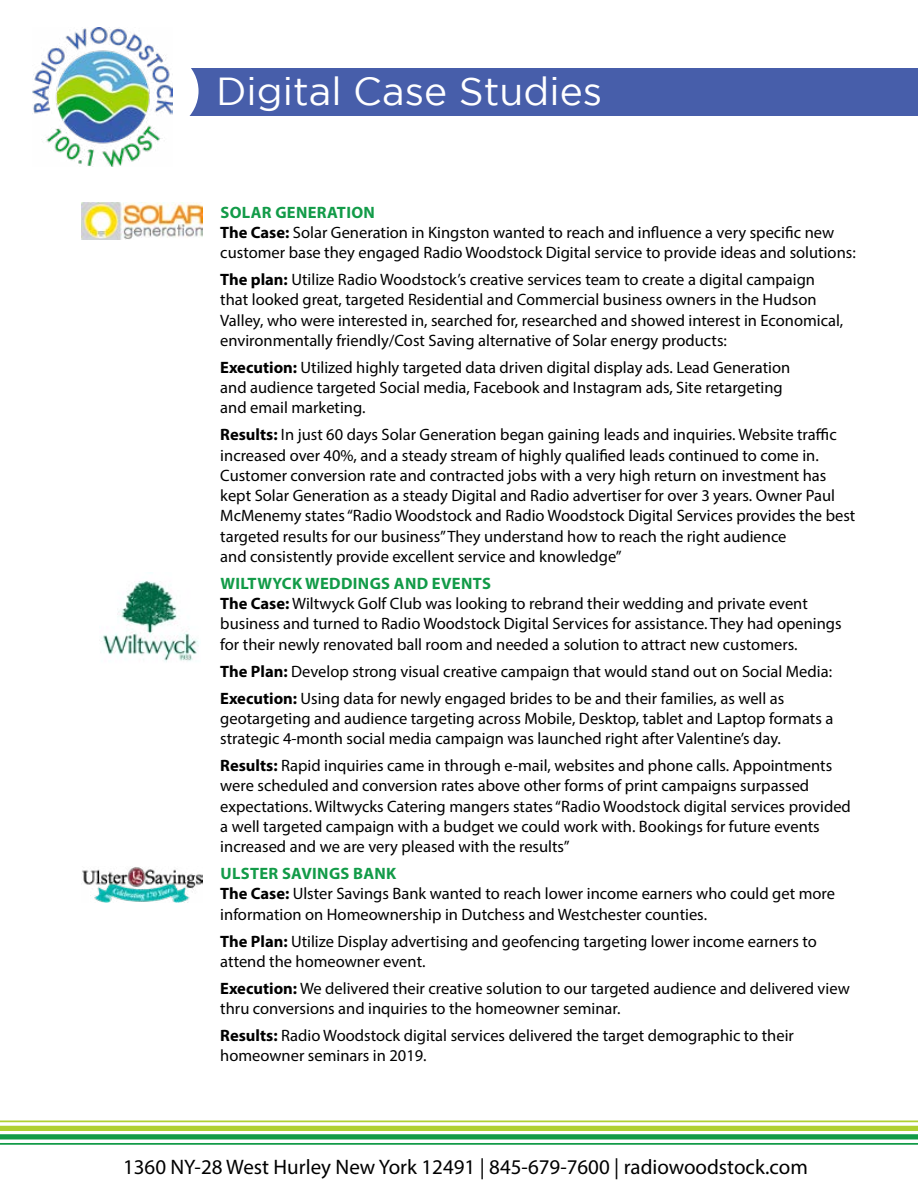
<style>
.page{position:relative;width:918px;height:1188px;background:#fff}
.page>*{position:absolute;margin:0;border:0;box-sizing:border-box;transform-origin:0 0}
.t1{font:39px "Gotham";color:#fff}
.t2{font:21px "Myriad Pro";color:#000}
.t3{font:16.5px/20.2px "Myriad Pro";color:#000}
.s1{font-weight:700;color:#129b48}
.s2{font-weight:700}
</style>
<div class="page">
<hr style="left:0;top:1120px;width:918px;height:2px;background:#afd032">
<div style="left:0;top:1126px;width:918px;height:5px;background:#afd032"></div>
<div style="left:0;top:1134px;width:918px;height:5px;background:#129b48"></div>
<hr style="left:0;top:1143px;width:918px;height:2px;background:#129b48">
<div style="left:136px;top:68px;width:782px;height:48px;background:#475eaa"></div>
<div style="left:94px;top:47px;width:105px;height:88px;background:#fff;border-radius:50%"></div>
<img style="left:32px;top:27px;width:140px;height:140px">
<img style="left:82px;top:202px;width:121px;height:38px">
<img style="left:101px;top:572px;width:98px;height:90px">
<img style="left:82px;top:867px;width:121px;height:35px">
<h1 class="t1" style="left:216px;top:70px;width:388px">Digital Case Studies</h1>
<p class="t3" style="left:220px;top:202px;width:637px"><span class="s1">SOLAR GENERATION<br></span><span class="s2">The Case:</span> Solar Generation in Kingston wanted to reach and influence a very specific new customer base they engaged Radio Woodstock Digital service to provide ideas and solutions:</p>
<p class="t3" style="left:220px;top:269px;width:625px"><span class="s2">The plan:</span> Utilize Radio Woodstock’s creative services team to create a digital campaign that looked great, targeted Residential and Commercial business owners in the Hudson Valley, who were interested in, searched for, researched and showed interest in Economical, environmentally friendly/Cost Saving alternative of Solar energy products:</p>
<p class="t3" style="left:220px;top:357px;width:571px"><span class="s2">Execution:</span> Utilized highly targeted data driven digital display ads. Lead Generation and audience targeted Social media, Facebook and Instagram ads, Site retargeting and email marketing.</p>
<p class="t3" style="left:220px;top:425px;width:637px"><span class="s2">Results:</span> In just 60 days Solar Generation began gaining leads and inquiries. Website traffic increased over 40%, and a steady stream of highly qualified leads continued to come in.<br>Customer conversion rate and contracted jobs with a very high return on investment has kept Solar Generation as a steady Digital and Radio advertiser for over 3 years. Owner Paul McMenemy states “Radio Woodstock and Radio Woodstock Digital Services provides the best targeted results for our business” They understand how to reach the right audience<br>and consistently provide excellent service and knowledge”</p>
<p class="t3" style="left:220px;top:573px;width:623px"><span class="s1">WILTWYCK WEDDINGS AND EVENTS<br></span><span class="s2">The Case:</span> Wiltwyck Golf Club was looking to rebrand their wedding and private event business and turned to Radio Woodstock Digital Services for assistance. They had openings for their newly renovated ball room and needed a solution to attract new customers.</p>
<p class="t3" style="left:220px;top:657px;width:613px;line-height:27px"><span class="s2">The Plan:</span> Develop strong visual creative campaign that would stand out on Social Media:<br><span class="s2">Execution:</span> Using data for newly engaged brides to be and their families, as well as</p>
<p class="t3" style="left:220px;top:708px;width:615px">geotargeting and audience targeting across Mobile, Desktop, tablet and Laptop formats a strategic 4-month social media campaign was launched right after Valentine’s day.</p>
<p class="t3" style="left:220px;top:755px;width:632px"><span class="s2">Results:</span> Rapid inquiries came in through e-mail, websites and phone calls. Appointments were scheduled and conversion rates above other forms of print campaigns surpassed expectations. Wiltwycks Catering mangers states “Radio Woodstock digital services provided a well targeted campaign with a budget we could work with. Bookings for future events increased and we are very pleased with the results”</p>
<p class="t3" style="left:220px;top:863px;width:616px"><span class="s1">ULSTER SAVINGS BANK<br></span><span class="s2">The Case:</span> Ulster Savings Bank wanted to reach lower income earners who could get more information on Homeownership in Dutchess and Westchester counties.</p>
<p class="t3" style="left:220px;top:931px;width:598px"><span class="s2">The Plan:</span> Utilize Display advertising and geofencing targeting lower income earners to attend the homeowner event.</p>
<p class="t3" style="left:220px;top:978px;width:631px"><span class="s2">Execution:</span> We delivered their creative solution to our targeted audience and delivered view thru conversions and inquiries to the homeowner seminar.</p>
<p class="t3" style="left:220px;top:1025px;width:575px"><span class="s2">Results:</span> Radio Woodstock digital services delivered the target demographic to their homeowner seminars in 2019.</p>
<p class="t2" style="left:123px;top:1154px;width:686px">1360 NY-28 West Hurley New York 12491 | 845-679-7600 | radiowoodstock.com</p>
</div>
